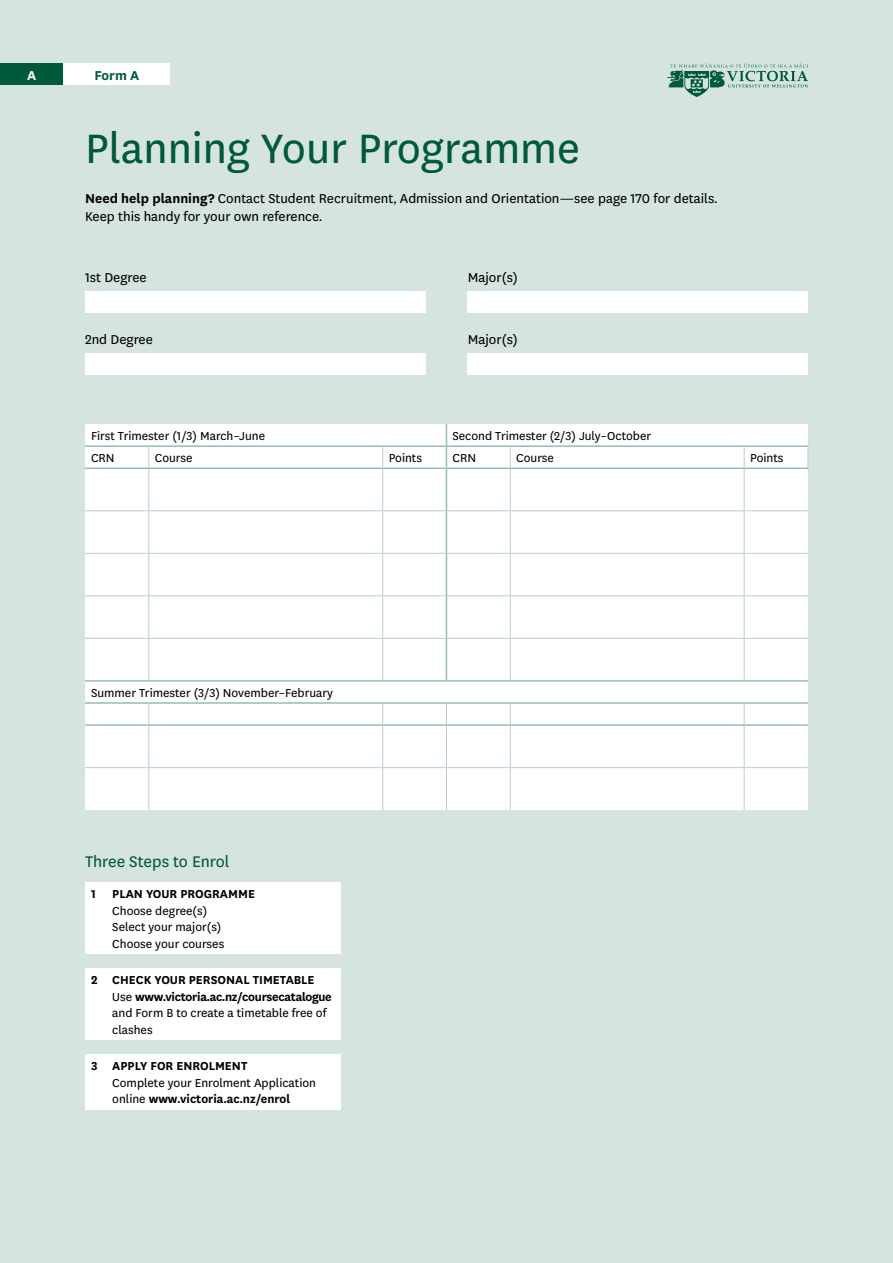
<style>
.page{position:relative;width:893px;height:1263px;background:#d6e4df}
.page>*{position:absolute;margin:0;border:0;box-sizing:border-box;transform-origin:0 0}
.t1{font:48px "Victoria Sans";color:#00583d}
.t2{font:18px "Victoria Sans";color:#00583d}
.t3{font:15px/18px "Victoria Sans";color:#000}
.t4{font:700 15px "Victoria Sans";color:#00583d}
.t5{font:700 15px "Victoria Sans";color:#fff}
.t6{font:13.5px/16.5px "Victoria Sans";color:#000}
.t7{font:700 13.5px/16.5px "Victoria Sans";letter-spacing:-.02em;color:#000}
.t8{font:700 13.5px "Victoria Sans";color:#000}
.s1{font-weight:700}
.s2{font-weight:400}
</style>
<div class="page">
<div style="left:0;top:64px;width:64px;height:21px;background:#00583d"></div>
<div style="left:64px;top:64px;width:106px;height:21px;background:#fff"></div>
<svg style="left:666px;top:64px;width:142px;height:33px"></svg>
<div style="left:85px;top:292px;width:340px;height:21px;background:#fff"></div>
<div style="left:468px;top:292px;width:340px;height:21px;background:#fff"></div>
<div style="left:85px;top:353px;width:340px;height:22px;background:#fff"></div>
<div style="left:468px;top:353px;width:340px;height:22px;background:#fff"></div>
<div style="left:85px;top:424px;width:723px;height:386px;background:#fff"></div>
<svg style="left:148px;top:447px;width:1px;height:20px"></svg>
<svg style="left:382px;top:447px;width:1px;height:20px"></svg>
<svg style="left:510px;top:447px;width:1px;height:20px"></svg>
<svg style="left:744px;top:447px;width:1px;height:20px"></svg>
<svg style="left:807px;top:447px;width:1px;height:20px"></svg>
<hr style="left:148px;top:469px;width:1px;height:41px;background:#b6d0c7">
<hr style="left:382px;top:469px;width:1px;height:41px;background:#b6d0c7">
<hr style="left:510px;top:469px;width:1px;height:41px;background:#b6d0c7">
<hr style="left:744px;top:469px;width:1px;height:41px;background:#b6d0c7">
<hr style="left:85px;top:510px;width:64px;height:1px;background:#b6d0c7">
<hr style="left:149px;top:510px;width:234px;height:1px;background:#b6d0c7">
<hr style="left:148px;top:511px;width:1px;height:42px;background:#b6d0c7">
<hr style="left:383px;top:510px;width:63px;height:1px;background:#b6d0c7">
<hr style="left:382px;top:511px;width:1px;height:42px;background:#b6d0c7">
<hr style="left:447px;top:510px;width:63px;height:1px;background:#b6d0c7">
<hr style="left:510px;top:510px;width:234px;height:1px;background:#b6d0c7">
<hr style="left:510px;top:511px;width:1px;height:42px;background:#b6d0c7">
<hr style="left:744px;top:510px;width:64px;height:1px;background:#b6d0c7">
<hr style="left:744px;top:511px;width:1px;height:42px;background:#b6d0c7">
<hr style="left:85px;top:553px;width:64px;height:1px;background:#b6d0c7">
<hr style="left:149px;top:553px;width:234px;height:1px;background:#b6d0c7">
<hr style="left:148px;top:554px;width:1px;height:41px;background:#b6d0c7">
<hr style="left:383px;top:553px;width:63px;height:1px;background:#b6d0c7">
<hr style="left:382px;top:554px;width:1px;height:41px;background:#b6d0c7">
<hr style="left:447px;top:553px;width:63px;height:1px;background:#b6d0c7">
<hr style="left:510px;top:553px;width:234px;height:1px;background:#b6d0c7">
<hr style="left:510px;top:554px;width:1px;height:41px;background:#b6d0c7">
<hr style="left:744px;top:553px;width:64px;height:1px;background:#b6d0c7">
<hr style="left:744px;top:554px;width:1px;height:41px;background:#b6d0c7">
<hr style="left:85px;top:595px;width:64px;height:1px;background:#b6d0c7">
<hr style="left:149px;top:595px;width:234px;height:1px;background:#b6d0c7">
<hr style="left:148px;top:596px;width:1px;height:42px;background:#b6d0c7">
<hr style="left:383px;top:595px;width:63px;height:1px;background:#b6d0c7">
<hr style="left:382px;top:596px;width:1px;height:42px;background:#b6d0c7">
<hr style="left:447px;top:595px;width:63px;height:1px;background:#b6d0c7">
<hr style="left:510px;top:595px;width:234px;height:1px;background:#b6d0c7">
<hr style="left:510px;top:596px;width:1px;height:42px;background:#b6d0c7">
<hr style="left:744px;top:595px;width:64px;height:1px;background:#b6d0c7">
<hr style="left:744px;top:596px;width:1px;height:42px;background:#b6d0c7">
<hr style="left:85px;top:638px;width:64px;height:1px;background:#b6d0c7">
<hr style="left:149px;top:638px;width:234px;height:1px;background:#b6d0c7">
<hr style="left:148px;top:639px;width:1px;height:41px;background:#b6d0c7">
<hr style="left:383px;top:638px;width:63px;height:1px;background:#b6d0c7">
<hr style="left:382px;top:639px;width:1px;height:41px;background:#b6d0c7">
<hr style="left:447px;top:638px;width:63px;height:1px;background:#b6d0c7">
<hr style="left:510px;top:638px;width:234px;height:1px;background:#b6d0c7">
<hr style="left:510px;top:639px;width:1px;height:41px;background:#b6d0c7">
<hr style="left:744px;top:638px;width:64px;height:1px;background:#b6d0c7">
<hr style="left:744px;top:639px;width:1px;height:41px;background:#b6d0c7">
<svg style="left:148px;top:704px;width:1px;height:20px"></svg>
<svg style="left:382px;top:704px;width:1px;height:20px"></svg>
<svg style="left:446px;top:704px;width:1px;height:20px"></svg>
<svg style="left:510px;top:704px;width:1px;height:20px"></svg>
<svg style="left:744px;top:704px;width:1px;height:20px"></svg>
<hr style="left:148px;top:726px;width:1px;height:41px;background:#b6d0c7">
<hr style="left:382px;top:726px;width:1px;height:41px;background:#b6d0c7">
<hr style="left:446px;top:726px;width:1px;height:41px;background:#b6d0c7">
<hr style="left:510px;top:726px;width:1px;height:41px;background:#b6d0c7">
<hr style="left:744px;top:726px;width:1px;height:41px;background:#b6d0c7">
<hr style="left:85px;top:767px;width:64px;height:1px;background:#b6d0c7">
<hr style="left:149px;top:767px;width:234px;height:1px;background:#b6d0c7">
<hr style="left:148px;top:768px;width:1px;height:42px;background:#b6d0c7">
<hr style="left:383px;top:767px;width:63px;height:1px;background:#b6d0c7">
<hr style="left:382px;top:768px;width:1px;height:42px;background:#b6d0c7">
<hr style="left:446px;top:767px;width:64px;height:1px;background:#b6d0c7">
<hr style="left:446px;top:768px;width:1px;height:42px;background:#b6d0c7">
<hr style="left:510px;top:767px;width:234px;height:1px;background:#b6d0c7">
<hr style="left:510px;top:768px;width:1px;height:42px;background:#b6d0c7">
<hr style="left:744px;top:767px;width:64px;height:1px;background:#b6d0c7">
<hr style="left:744px;top:768px;width:1px;height:42px;background:#b6d0c7">
<hr style="left:446px;top:469px;width:1px;height:42px;background:#97bcb1">
<hr style="left:446px;top:511px;width:1px;height:42px;background:#97bcb1">
<hr style="left:446px;top:553px;width:1px;height:43px;background:#97bcb1">
<hr style="left:446px;top:596px;width:1px;height:42px;background:#97bcb1">
<hr style="left:446px;top:638px;width:1px;height:42px;background:#97bcb1">
<svg style="left:446px;top:424px;width:1px;height:43px"></svg>
<hr style="left:85px;top:445px;width:64px;height:2px;background:#97bcb1">
<hr style="left:149px;top:445px;width:234px;height:2px;background:#97bcb1">
<hr style="left:383px;top:445px;width:63px;height:2px;background:#97bcb1">
<hr style="left:446px;top:445px;width:64px;height:2px;background:#97bcb1">
<hr style="left:510px;top:445px;width:234px;height:2px;background:#97bcb1">
<hr style="left:744px;top:445px;width:64px;height:2px;background:#97bcb1">
<hr style="left:85px;top:467px;width:64px;height:2px;background:#97bcb1">
<hr style="left:149px;top:467px;width:234px;height:2px;background:#97bcb1">
<hr style="left:383px;top:467px;width:63px;height:2px;background:#97bcb1">
<hr style="left:446px;top:467px;width:64px;height:2px;background:#97bcb1">
<hr style="left:510px;top:467px;width:234px;height:2px;background:#97bcb1">
<hr style="left:744px;top:467px;width:64px;height:2px;background:#97bcb1">
<hr style="left:85px;top:680px;width:64px;height:2px;background:#97bcb1">
<hr style="left:149px;top:680px;width:234px;height:2px;background:#97bcb1">
<hr style="left:383px;top:680px;width:63px;height:2px;background:#97bcb1">
<hr style="left:446px;top:680px;width:64px;height:2px;background:#97bcb1">
<hr style="left:510px;top:680px;width:234px;height:2px;background:#97bcb1">
<hr style="left:744px;top:680px;width:64px;height:2px;background:#97bcb1">
<hr style="left:85px;top:702px;width:64px;height:2px;background:#97bcb1">
<hr style="left:149px;top:702px;width:234px;height:2px;background:#97bcb1">
<hr style="left:383px;top:702px;width:63px;height:2px;background:#97bcb1">
<hr style="left:446px;top:702px;width:64px;height:2px;background:#97bcb1">
<hr style="left:510px;top:702px;width:234px;height:2px;background:#97bcb1">
<hr style="left:744px;top:702px;width:64px;height:2px;background:#97bcb1">
<hr style="left:85px;top:724px;width:64px;height:2px;background:#97bcb1">
<hr style="left:149px;top:724px;width:234px;height:2px;background:#97bcb1">
<hr style="left:383px;top:724px;width:63px;height:2px;background:#97bcb1">
<hr style="left:446px;top:724px;width:64px;height:2px;background:#97bcb1">
<hr style="left:510px;top:724px;width:234px;height:2px;background:#97bcb1">
<hr style="left:744px;top:724px;width:64px;height:2px;background:#97bcb1">
<div style="left:85px;top:882px;width:255px;height:71px;background:#fff"></div>
<div style="left:85px;top:968px;width:255px;height:72px;background:#fff"></div>
<div style="left:85px;top:1054px;width:255px;height:55px;background:#fff"></div>
<p class="t5" style="left:27px;top:65px;width:11px">A</p>
<p class="t4" style="left:94px;top:65px;width:46px">Form A</p>
<h1 class="t1" style="left:85px;top:117px;width:497px">Planning Your Programme</h1>
<p class="t3" style="left:85px;top:188px;width:634px"><span class="s1">Need help planning?</span> Contact Student Recruitment, Admission and Orientation—see page 170 for details.<br>Keep this handy for your own reference.</p>
<p class="t3" style="left:85px;top:268px;width:63px">1st Degree</p>
<p class="t3" style="left:468px;top:268px;width:52px">Major(s)</p>
<p class="t3" style="left:85px;top:329px;width:69px">2nd Degree</p>
<p class="t3" style="left:468px;top:329px;width:52px">Major(s)</p>
<p class="t6" style="left:91px;top:427px;width:176px">First Trimester (1/3) March–June</p>
<p class="t6" style="left:452px;top:427px;width:200px">Second Trimester (2/3) July–October</p>
<p class="t6" style="left:91px;top:449px;width:25px">CRN</p>
<p class="t6" style="left:155px;top:449px;width:39px">Course</p>
<p class="t6" style="left:389px;top:449px;width:35px">Points</p>
<p class="t6" style="left:452px;top:449px;width:25px">CRN</p>
<p class="t6" style="left:516px;top:449px;width:39px">Course</p>
<p class="t6" style="left:750px;top:449px;width:35px">Points</p>
<p class="t6" style="left:91px;top:684px;width:244px">Summer Trimester (3/3) November–February</p>
<h2 class="t2" style="left:85px;top:850px;width:146px">Three Steps to Enrol</h2>
<p class="t8" style="left:91px;top:884px;width:165px">1 PLAN YOUR PROGRAMME</p>
<p class="t6" style="left:112px;top:901px;width:113px">Choose degree(s)<br>Select your major(s)<br>Choose your courses</p>
<p class="t7" style="left:112px;top:971px;width:221px;text-indent:-21px">2 CHECK YOUR PERSONAL TIMETABLE<br><span class="s2">Use</span> www.victoria.ac.nz/coursecatalogue <span class="s2">and Form B to create a timetable free of clashes</span></p>
<p class="t8" style="left:91px;top:1057px;width:158px">3 APPLY FOR ENROLMENT</p>
<p class="t6" style="left:112px;top:1074px;width:205px">Complete your Enrolment Application online <span class="s1">www.victoria.ac.nz/enrol</span></p>
</div>
